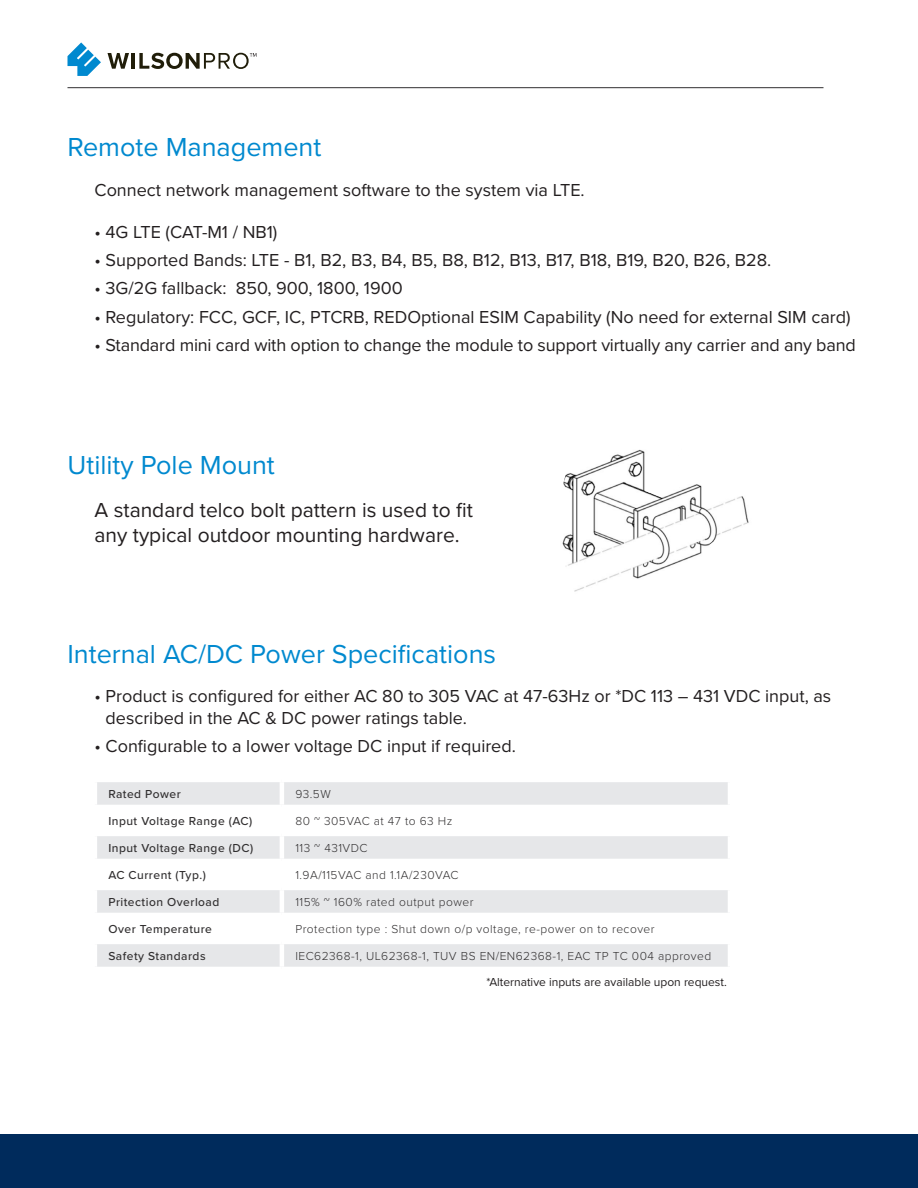
<style>
.page{position:relative;width:918px;height:1188px;background:#fff}
.page>*{position:absolute;margin:0;border:0;box-sizing:border-box;transform-origin:0 0}
.t1{font:27px "Proxima Nova";color:#0089cf}
.t2{font:21px/25.2px "Proxima Nova";color:#231f20}
.t3{font:18px/21.6px "Proxima Nova";color:#231f20}
.t4{font:300 12px "Proxima Nova";letter-spacing:.04em;color:#312f30}
.t5{font:500 12px "Proxima Nova";letter-spacing:.04em;color:#312f30}
.t6{font:12px "Proxima Nova";color:#231f20}
</style>
<div class="page">
<div style="left:0;top:1134px;width:918px;height:54px;background:#002b5c"></div>
<hr style="left:68px;top:87px;width:756px;height:1px;background:#312f30">
<svg style="left:68px;top:42px;width:33px;height:34px"></svg>
<svg style="left:108px;top:53px;width:21px;height:16px"></svg>
<hr style="left:132px;top:53px;width:3px;height:16px;background:#201d09">
<svg style="left:139px;top:53px;width:118px;height:16px"></svg>
<svg style="left:97px;top:782px;width:631px;height:185px;fill:#e6e7e9"></svg>
<hr style="left:280px;top:782px;width:4px;height:23px;background:#fff">
<hr style="left:93px;top:805px;width:189px;height:4px;background:#fff">
<hr style="left:282px;top:805px;width:450px;height:4px;background:#fff">
<hr style="left:280px;top:809px;width:4px;height:23px;background:#fff">
<hr style="left:93px;top:832px;width:189px;height:4px;background:#fff">
<hr style="left:282px;top:832px;width:450px;height:4px;background:#fff">
<hr style="left:280px;top:836px;width:4px;height:23px;background:#fff">
<hr style="left:93px;top:859px;width:189px;height:4px;background:#fff">
<hr style="left:282px;top:859px;width:450px;height:4px;background:#fff">
<hr style="left:280px;top:863px;width:4px;height:23px;background:#fff">
<hr style="left:93px;top:886px;width:189px;height:4px;background:#fff">
<hr style="left:282px;top:886px;width:450px;height:4px;background:#fff">
<hr style="left:280px;top:890px;width:4px;height:23px;background:#fff">
<hr style="left:93px;top:913px;width:189px;height:4px;background:#fff">
<hr style="left:282px;top:913px;width:450px;height:4px;background:#fff">
<hr style="left:280px;top:917px;width:4px;height:23px;background:#fff">
<hr style="left:93px;top:940px;width:189px;height:4px;background:#fff">
<hr style="left:282px;top:940px;width:450px;height:4px;background:#fff">
<hr style="left:280px;top:944px;width:4px;height:23px;background:#fff">
<img style="left:562px;top:449px;width:187px;height:142px">
<svg style="left:562px;top:562px;width:15px;height:30px"></svg>
<svg style="left:562px;top:449px;width:9px;height:44px"></svg>
<svg style="left:645px;top:449px;width:54px;height:49px"></svg>
<svg style="left:709px;top:538px;width:40px;height:38px"></svg>
<p class="t1" style="left:68px;top:127px;width:255px">Remote Management</p>
<p class="t3" style="left:94px;top:178px;width:492px">Connect network management software to the system via LTE.</p>
<p class="t3" style="left:94px;top:220px;width:184px">• 4G LTE (CAT-M1 / NB1)</p>
<p class="t3" style="left:94px;top:249px;width:678px">• Supported Bands: LTE - B1, B2, B3, B4, B5, B8, B12, B13, B17, B18, B19, B20, B26, B28.</p>
<p class="t3" style="left:94px;top:277px;width:310px">• 3G/2G fallback: 850, 900, 1800, 1900</p>
<p class="t3" style="left:94px;top:305px;width:758px">• Regulatory: FCC, GCF, IC, PTCRB, REDOptional ESIM Capability (No need for external SIM card)</p>
<p class="t3" style="left:94px;top:334px;width:763px">• Standard mini card with option to change the module to support virtually any carrier and any band</p>
<p class="t1" style="left:68px;top:444px;width:209px">Utility Pole Mount</p>
<p class="t2" style="left:94px;top:496px;width:380px">A standard telco bolt pattern is used to fit any typical outdoor mounting hardware.</p>
<p class="t1" style="left:68px;top:633px;width:430px">Internal AC/DC Power Specifications</p>
<p class="t3" style="left:106px;top:685px;width:727px;text-indent:-11px">• Product is configured for either AC 80 to 305 VAC at 47-63Hz or *DC 113 – 431 VDC input, as described in the AC &amp; DC power ratings table.</p>
<p class="t3" style="left:94px;top:735px;width:423px">• Configurable to a lower voltage DC input if required.</p>
<p class="t5" style="left:108px;top:785px;width:74px">Rated Power</p>
<p class="t4" style="left:295px;top:785px;width:37px">93.5W</p>
<p class="t5" style="left:108px;top:812px;width:145px">Input Voltage Range (AC)</p>
<p class="t4" style="left:295px;top:812px;width:158px">80 ~ 305VAC at 47 to 63 Hz</p>
<p class="t5" style="left:108px;top:839px;width:146px">Input Voltage Range (DC)</p>
<p class="t4" style="left:295px;top:839px;width:74px">113 ~ 431VDC</p>
<p class="t5" style="left:108px;top:866px;width:99px">AC Current (Typ.)</p>
<p class="t4" style="left:295px;top:866px;width:165px">1.9A/115VAC and 1.1A/230VAC</p>
<p class="t5" style="left:108px;top:893px;width:113px">Pritection Overload</p>
<p class="t4" style="left:295px;top:893px;width:180px">115% ~ 160% rated output power</p>
<p class="t5" style="left:108px;top:920px;width:105px">Over Temperature</p>
<p class="t4" style="left:295px;top:920px;width:361px">Protection type : Shut down o/p voltage, re-power on to recover</p>
<p class="t5" style="left:108px;top:947px;width:99px">Safety Standards</p>
<p class="t4" style="left:295px;top:947px;width:418px">IEC62368-1, UL62368-1, TUV BS EN/EN62368-1, EAC TP TC 004 approved</p>
<p class="t6" style="left:486px;top:973px;width:242px">*Alternative inputs are available upon request.</p>
</div>
